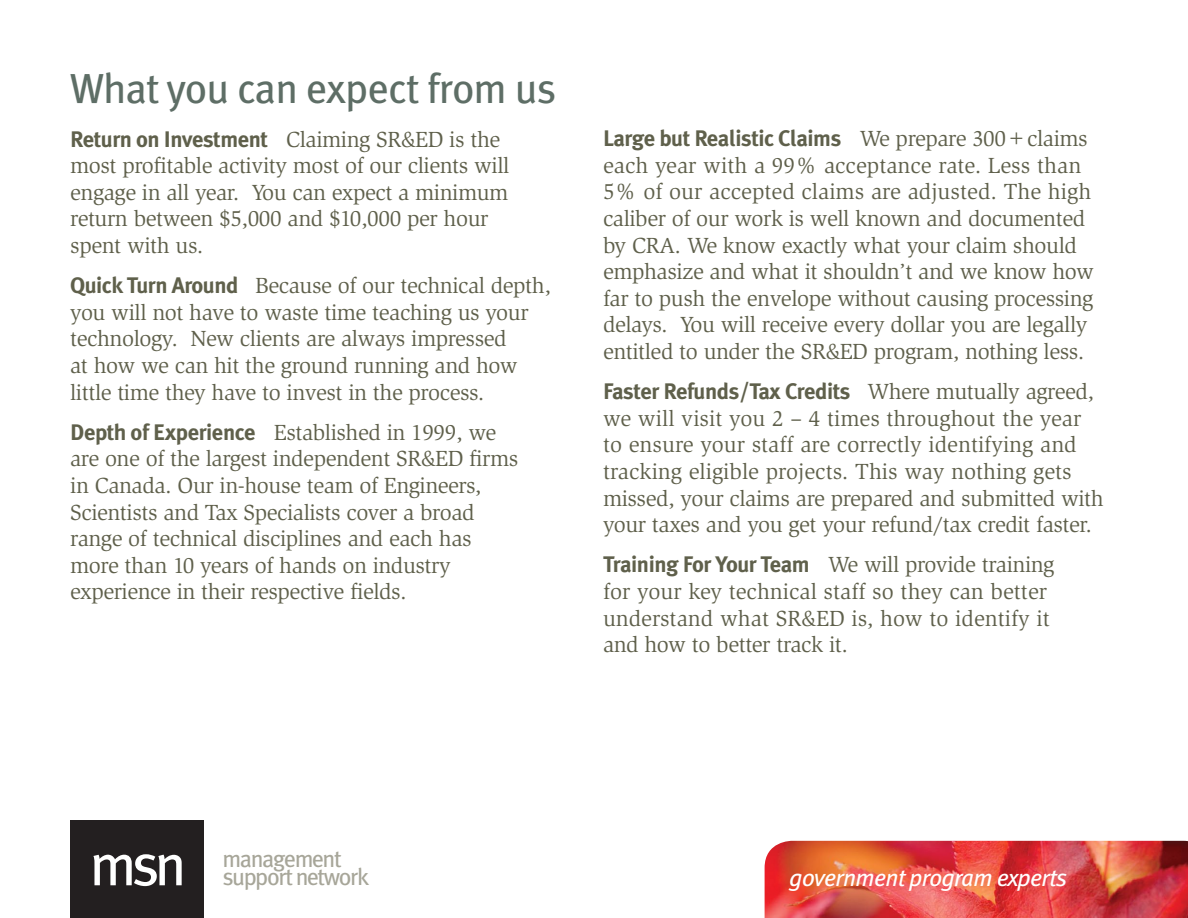
<style>
.page{position:relative;width:1188px;height:918px;background:#fff}
.page>*{position:absolute;margin:0;border:0;box-sizing:border-box;transform-origin:0 0}
.t1{font:59.4px "Meta";color:#fff}
.t2{font:42px "Meta";letter-spacing:-.02em;color:#5e6e66}
.t3{font:italic 24px "Meta";letter-spacing:-.025em;color:#fff}
.t4{font:23.85px/18.5px "Meta";letter-spacing:-.055em;color:#a7a699}
.t5{font:22.5px/26.5px "Slimbach";letter-spacing:-.02em;color:#5f604b}
.t6{font:22.5px/26.5px "Slimbach";color:#5f604b}
.t7{font:700 22.5px "Meta Plus";letter-spacing:-.02em;color:#5f604b}
.s1{font-family:"Slimbach";font-weight:400}
.s2{font-family:"Meta Plus";font-weight:700}
</style>
<div class="page">
<img style="left:765px;top:841px;width:423px;height:77px">
<div style="left:70px;top:820px;width:134px;height:98px;background:#231f20"></div>
<h2 class="t2" style="left:70px;top:64px;width:488px">What you can expect from us</h2>
<p class="t7" style="left:70px;top:126px;width:432px">Return on Investment <span class="s1">Claiming SR&amp;ED is the</span></p>
<p class="t5" style="left:70px;top:153px;width:441px">most profitable activity most of our clients will engage in all year. You can expect a minimum return between $5,000 and $10,000 per hour spent with us.</p>
<p class="t5" style="left:70px;top:273px;width:482px"><span class="s2">Quick Turn Around</span> Because of our technical depth, you will not have to waste time teaching us your technology. New clients are always impressed<br>at how we can hit the ground running and how little time they have to invest in the process.</p>
<p class="t5" style="left:70px;top:419px;width:450px"><span class="s2">Depth of Experience</span> Established in 1999, we are one of the largest independent SR&amp;ED firms in Canada. Our in-house team of Engineers, Scientists and Tax Specialists cover a broad range of technical disciplines and each has more than 10 years of hands on industry experience in their respective fields.</p>
<p class="t7" style="left:603px;top:125px;width:486px">Large but Realistic Claims <span class="s1">We prepare 300+claims</span></p>
<p class="t5" style="left:603px;top:152px;width:493px">each year with a 99% acceptance rate. Less than 5% of our accepted claims are adjusted. The high caliber of our work is well known and documented by CRA. We know exactly what your claim should emphasize and what it shouldn’t and we know how far to push the envelope without causing processing delays. You will receive every dollar you are legally entitled to under the SR&amp;ED program, nothing less.</p>
<p class="t7" style="left:603px;top:378px;width:493px">Faster Refunds/Tax Credits <span class="s1">Where mutually agreed,</span></p>
<p class="t6" style="left:603px;top:405px;width:502px">we will visit you 2 – 4 times throughout the year to ensure your staff are correctly identifying and tracking eligible projects. This way nothing gets missed, your claims are prepared and submitted with your taxes and you get your refund/tax credit faster.</p>
<p class="t6" style="left:603px;top:552px;width:453px"><span class="s2">Training For Your Team</span> We will provide training for your key technical staff so they can better understand what SR&amp;ED is, how to identify it and how to better track it.</p>
<h1 class="t1" style="left:89px;top:830px;width:99px">msn</h1>
<p class="t4" style="left:222px;top:849px;width:148px">management support network</p>
<p class="t3" style="left:789px;top:864px;width:280px">government program experts</p>
</div>
